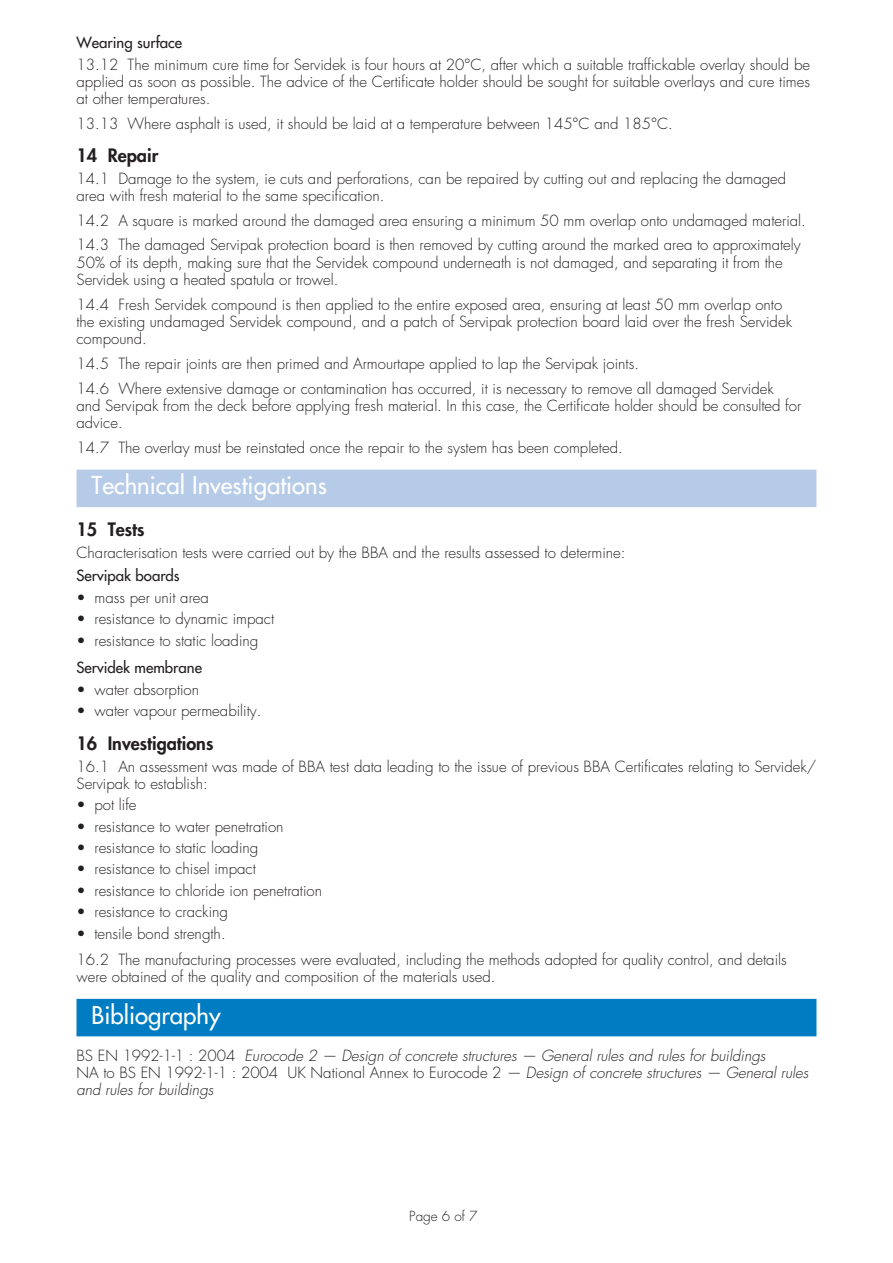
<style>
.page{position:relative;width:893px;height:1263px;background:#fff}
.page>*{position:absolute;margin:0;border:0;box-sizing:border-box;transform-origin:0 0}
.t1{font:24px "Futura";color:#fff}
.t2{font:800 18px "Futura";color:#231f20}
.t3{font:300 15px/17.2px "Futura";color:#231f20}
.t4{font:italic 300 15px/17px "Futura";color:#231f20}
.t5{font:15px "Futura";color:#231f20}
.t6{font:300 13.5px "Futura";color:#231f20}
.s1{font-style:normal}
</style>
<div class="page">
<div style="left:76px;top:470px;width:740px;height:37px;background:#b6cbe8"></div>
<div style="left:76px;top:999px;width:740px;height:37px;background:#007cc2"></div>
<p class="t5" style="left:76px;top:33px;width:107px">Wearing surface</p>
<p class="t3" style="left:76px;top:56px;width:735px;text-align:justify">13.12 The minimum cure time for Servidek is four hours at 20°C, after which a suitable traffickable overlay should be applied as soon as possible. The advice of the Certificate holder should be sought for suitable overlays and cure times at other temperatures.</p>
<p class="t3" style="left:76px;top:115px;width:598px">13.13 Where asphalt is used, it should be laid at a temperature between 145°C and 185°C.</p>
<p class="t2" style="left:76px;top:144px;width:83px">14 Repair</p>
<p class="t3" style="left:76px;top:170px;width:711px">14.1 Damage to the system, ie cuts and perforations, can be repaired by cutting out and replacing the damaged area with fresh material to the same specification.</p>
<p class="t3" style="left:76px;top:208px;width:731px;line-height:24.8px">14.2 A square is marked around the damaged area ensuring a minimum 50 mm overlap onto undamaged material.<br>14.3 The damaged Servipak protection board is then removed by cutting around the marked area to approximately</p>
<p class="t3" style="left:76px;top:254px;width:708px">50% of its depth, making sure that the Servidek compound underneath is not damaged, and separating it from the<br>Servidek using a heated spatula or trowel.</p>
<p class="t3" style="left:76px;top:296px;width:717px">14.4 Fresh Servidek compound is then applied to the entire exposed area, ensuring at least 50 mm overlap onto the existing undamaged Servidek compound, and a patch of Servipak protection board laid over the fresh Servidek compound.</p>
<p class="t3" style="left:76px;top:351px;width:699px;line-height:24.8px">14.5 The repair joints are then primed and Armourtape applied to lap the Servipak joints.<br>14.6 Where extensive damage or contamination has occurred, it is necessary to remove all damaged Servidek</p>
<p class="t3" style="left:76px;top:397px;width:726px">and Servipak from the deck before applying fresh material. In this case, the Certificate holder should be consulted for advice.</p>
<p class="t3" style="left:76px;top:439px;width:548px">14.7 The overlay must be reinstated once the repair to the system has been completed.</p>
<h1 class="t1" style="left:91px;top:470px;width:237px">Technical Investigations</h1>
<p class="t2" style="left:76px;top:518px;width:70px">15 Tests</p>
<p class="t3" style="left:76px;top:544px;width:551px">Characterisation tests were carried out by the BBA and the results assessed to determine:</p>
<p class="t5" style="left:76px;top:566px;width:105px">Servipak boards</p>
<p class="t3" style="left:76px;top:589px;width:134px">• mass per unit area</p>
<p class="t3" style="left:76px;top:611px;width:199px">• resistance to dynamic impact</p>
<p class="t3" style="left:76px;top:632px;width:183px">• resistance to static loading</p>
<p class="t5" style="left:76px;top:658px;width:127px">Servidek membrane</p>
<p class="t3" style="left:76px;top:681px;width:124px">• water absorption</p>
<p class="t3" style="left:76px;top:702px;width:186px">• water vapour permeability.</p>
<p class="t2" style="left:76px;top:732px;width:138px">16 Investigations</p>
<p class="t3" style="left:76px;top:758px;width:741px">16.1 An assessment was made of BBA test data leading to the issue of previous BBA Certificates relating to Servidek/<br>Servipak to establish:</p>
<p class="t3" style="left:76px;top:796px;width:62px">• pot life</p>
<p class="t3" style="left:76px;top:818px;width:209px">• resistance to water penetration</p>
<p class="t3" style="left:76px;top:839px;width:183px">• resistance to static loading</p>
<p class="t3" style="left:76px;top:861px;width:181px">• resistance to chisel impact</p>
<p class="t3" style="left:76px;top:882px;width:247px">• resistance to chloride ion penetration</p>
<p class="t3" style="left:76px;top:904px;width:153px">• resistance to cracking</p>
<p class="t3" style="left:76px;top:921px;width:712px;line-height:25.8px">• tensile bond strength.<br>16.2 The manufacturing processes were evaluated, including the methods adopted for quality control, and details</p>
<p class="t3" style="left:76px;top:968px;width:421px">were obtained of the quality and composition of the materials used.</p>
<h1 class="t1" style="left:91px;top:1000px;width:131px">Bibliography</h1>
<p class="t4" style="left:76px;top:1048px;width:733px"><span class="s1">BS EN 1992-1-1 : 2004</span> Eurocode 2 — Design of concrete structures — General rules and rules for buildings<br><span class="s1">NA to BS EN 1992-1-1 : 2004 UK National Annex to Eurocode 2</span> — Design of concrete structures — General rules and rules for buildings</p>
<p class="t6" style="left:409px;top:1208px;width:70px">Page 6 of 7</p>
</div>
